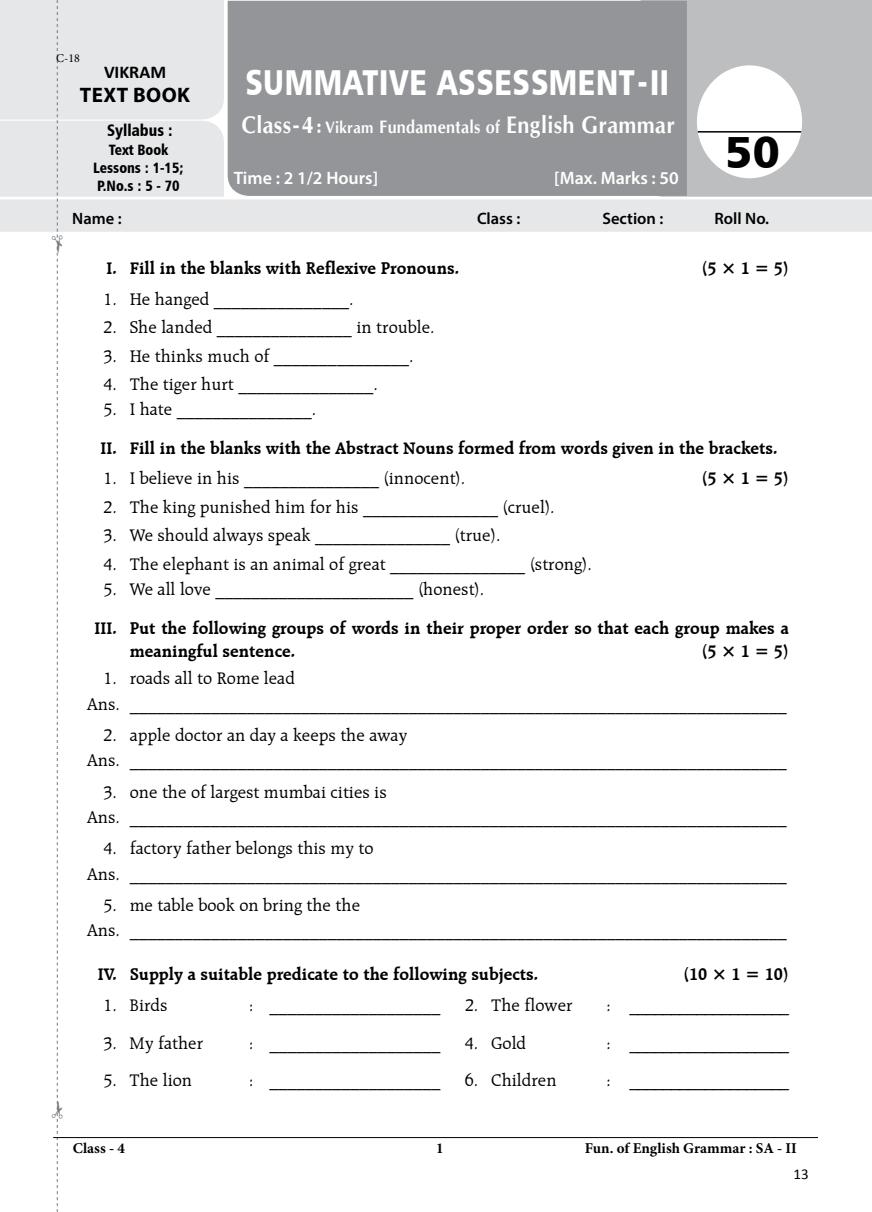
<style>
.page{position:relative;width:872px;height:1212px;background:#fff}
.page>*{position:absolute;margin:0;border:0;box-sizing:border-box;transform-origin:0 0}
.t1{font:45px "Humanist 777 BT Black B";color:#000}
.t2{font:36px "Humanist 777 BT Black B";letter-spacing:.02em;color:#fff;scale:.8 1}
.t3{font:700 24px "CG Omega";letter-spacing:.02em;color:#fff;scale:.9 1}
.t4{font:700 21px "Myriad Pro";letter-spacing:.02em;color:#000}
.t5{font:18px/25.3px "Raleigh BT";color:#000}
.t6{font:700 18px/23.2px "Raleigh BT";color:#000}
.t7{font:600 18px "Myriad Pro";color:#fff}
.t8{font:700 18px "Calibri";color:#000}
.t9{font:600 16.5px "Myriad Pro";color:#000}
.t10{font:16.5px "Humanist 777 BT Black Condensed B";color:#000;scale:.95 1}
.t11{font:700 15px "Minion Pro";color:#000}
.t12{font:15px/18px "Humanist 777 BT Black Condensed B";color:#000;text-align:center;scale:.95 1}
.t13{font:15px "Calibri";color:#000}
.t14{font:12px "Minion Pro";color:#000}
.s1{font-size:21px}
.s2{font-size:16.5px}
.s3{font-size:18px}
</style>
<div class="page">
<div style="left:640px;top:0;width:232px;height:197px;background:#bcbec0"></div>
<div style="left:228px;top:1px;width:459px;height:195px;background:#939598"></div>
<div style="left:1px;top:200px;width:870px;height:31px;background:#e6e7e8"></div>
<div style="left:0;top:199px;width:872px;height:33px;border:2px solid #e6e7e8"></div>
<div style="left:697px;top:66px;width:104px;height:112px;background:#fff;border-radius:50%"></div>
<div style="left:697px;top:65px;width:105px;height:113px;border:2px solid #fff;border-radius:50%"></div>
<hr style="left:698px;top:131px;width:103px;height:2px;background:#000">
<hr style="left:53px;top:1137px;width:765px;height:1px;background:#000">
<svg style="left:0;top:0;width:225px;height:1212px"></svg>
<p class="t14" style="left:56px;top:50px;width:25px">C-18</p>
<p class="t8" style="left:104px;top:59px;width:64px">VIKRAM</p>
<p class="t4" style="left:80px;top:81px;width:112px">TEXT BOOK</p>
<p class="t10" style="left:107px;top:120px;width:70px">Syllabus :</p>
<p class="t12" style="left:93px;top:140px;width:97px">Text Book<br>Lessons : 1-15;<br>P.No.s : 5 - 70</p>
<h2 class="t2" style="left:245px;top:59px;width:517px">SUMMATIVE ASSESSMENT - II</h2>
<h3 class="t3" style="left:242px;top:109px;width:483px">Class-4 <span class="s1">:</span> <span class="s2">Vikram</span> <span class="s3">Fundamentals of</span> English Grammar</h3>
<p class="t7" style="left:234px;top:167px;width:146px">Time : 2 1/2 Hours]</p>
<p class="t7" style="left:554px;top:167px;width:126px">[Max. Marks : 50</p>
<h1 class="t1" style="left:724px;top:123px;width:57px">50</h1>
<p class="t9" style="left:72px;top:207px;width:51px">Name :</p>
<p class="t9" style="left:477px;top:207px;width:45px">Class :</p>
<p class="t9" style="left:602px;top:207px;width:62px">Section :</p>
<p class="t9" style="left:714px;top:207px;width:56px">Roll No.</p>
<p class="t6" style="left:106px;top:256px;width:354px">I. Fill in the blanks with Reflexive Pronouns.</p>
<p class="t6" style="left:701px;top:256px;width:89px">(5 × 1 = 5)</p>
<p class="t5" style="left:103px;top:286px;width:251px">1. He hanged _______________.</p>
<p class="t5" style="left:103px;top:314px;width:333px">2. She landed _______________ in trouble.</p>
<p class="t5" style="left:103px;top:343px;width:311px">3. He thinks much of _______________.</p>
<p class="t5" style="left:103px;top:371px;width:276px">4. The tiger hurt _______________.</p>
<p class="t5" style="left:103px;top:396px;width:214px">5. I hate _______________.</p>
<p class="t6" style="left:101px;top:436px;width:678px">II. Fill in the blanks with the Abstract Nouns formed from words given in the brackets.</p>
<p class="t5" style="left:103px;top:466px;width:363px">1. I believe in his _______________ (innocent).</p>
<p class="t6" style="left:701px;top:467px;width:89px">(5 × 1 = 5)</p>
<p class="t5" style="left:103px;top:494px;width:453px">2. The king punished him for his _______________ (cruel).</p>
<p class="t5" style="left:103px;top:522px;width:398px">3. We should always speak _______________ (true).</p>
<p class="t5" style="left:103px;top:551px;width:490px">4. The elephant is an animal of great _______________ (strong).</p>
<p class="t5" style="left:103px;top:576px;width:382px">5. We all love ______________________ (honest).</p>
<p class="t6" style="left:130px;top:616px;width:661px;text-indent:-35px">III. Put the following groups of words in their proper order so that each group makes a meaningful sentence.</p>
<p class="t6" style="left:701px;top:639px;width:89px">(5 × 1 = 5)</p>
<p class="t5" style="left:87px;top:665px;width:701px;text-indent:16px">1. roads all to Rome lead<br>Ans. _________________________________________________________________________</p>
<p class="t5" style="left:87px;top:722px;width:701px;text-indent:16px">2. apple doctor an day a keeps the away<br>Ans. _________________________________________________________________________</p>
<p class="t5" style="left:87px;top:779px;width:701px;text-indent:16px">3. one the of largest mumbai cities is<br>Ans. _________________________________________________________________________</p>
<p class="t5" style="left:87px;top:836px;width:701px;text-indent:16px">4. factory father belongs this my to<br>Ans. _________________________________________________________________________</p>
<p class="t5" style="left:87px;top:892px;width:701px;text-indent:16px">5. me table book on bring the the<br>Ans. _________________________________________________________________________</p>
<p class="t6" style="left:98px;top:962px;width:442px">IV. Supply a suitable predicate to the following subjects.</p>
<p class="t6" style="left:683px;top:962px;width:107px">(10 × 1 = 10)</p>
<p class="t5" style="left:103px;top:992px;width:66px">1. Birds</p>
<p class="t5" style="left:249px;top:992px;width:193px">: ___________________</p>
<p class="t5" style="left:465px;top:992px;width:109px">2. The flower</p>
<p class="t5" style="left:606px;top:992px;width:184px">: ___________________</p>
<p class="t5" style="left:103px;top:1030px;width:101px">3. My father</p>
<p class="t5" style="left:249px;top:1030px;width:193px">: ___________________</p>
<p class="t5" style="left:465px;top:1030px;width:63px">4. Gold</p>
<p class="t5" style="left:606px;top:1030px;width:184px">: ___________________</p>
<p class="t5" style="left:103px;top:1067px;width:90px">5. The lion</p>
<p class="t5" style="left:249px;top:1067px;width:193px">: ___________________</p>
<p class="t5" style="left:465px;top:1067px;width:93px">6. Children</p>
<p class="t5" style="left:606px;top:1067px;width:184px">: ___________________</p>
<p class="t11" style="left:73px;top:1137px;width:54px">Class - 4</p>
<p class="t11" style="left:436px;top:1137px;width:9px">1</p>
<p class="t11" style="left:585px;top:1138px;width:213px">Fun. of English Grammar : SA - II</p>
<p class="t13" style="left:793px;top:1164px;width:17px">13</p>
</div>
